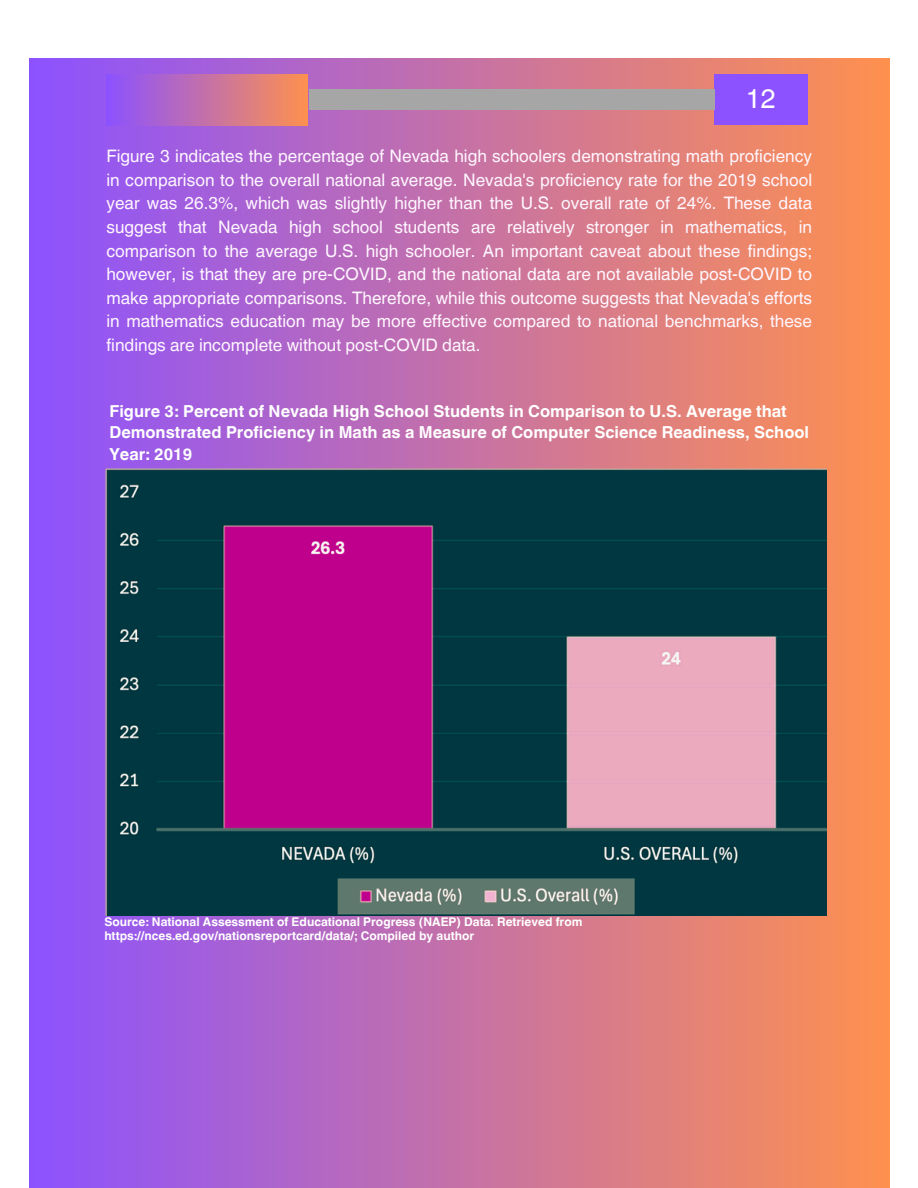
<style>
.page{position:relative;width:918px;height:1188px;background:#fff}
.page>*{position:absolute;margin:0;border:0;box-sizing:border-box;transform-origin:0 0}
.t1{font:26.85px "Helvetica World";color:#fff}
.t2{font:17.25px/23.7px "Helvetica World";color:#fff6ff;text-align:justify}
.t3{font:700 16.5px/21.3px "Helvetica World";color:#fff}
.t4{font:700 12px "Helvetica World";color:#fff}
</style>
<div class="page">
<div style="left:29px;top:59px;width:860px;height:1129px;background:linear-gradient(to right,#8b52ff,#fd904f)"></div>
<div style="left:106px;top:75px;width:202px;height:50px;background:linear-gradient(to right,#8c52ff,#fd9050)"></div>
<div style="left:714px;top:74px;width:94px;height:50px;background:#8c52ff"></div>
<div style="left:309px;top:89px;width:406px;height:20px;background:#a6a6a6"></div>
<img style="left:104px;top:468px;width:723px;height:447px">
<h1 class="t1" style="left:746px;top:83px;width:31px">12</h1>
<p class="t2" style="left:106px;top:144px;width:707px">Figure 3 indicates the percentage of Nevada high schoolers demonstrating math proficiency in comparison to the overall national average. Nevada's proficiency rate for the 2019 school year was 26.3%, which was slightly higher than the U.S. overall rate of 24%. These data suggest that Nevada high school students are relatively stronger in mathematics, in comparison to the average U.S. high schooler. An important caveat about these findings; however, is that they are pre-COVID, and the national data are not available post-COVID to make appropriate comparisons. Therefore, while this outcome suggests that Nevada's efforts in mathematics education may be more effective compared to national benchmarks, these findings are incomplete without post-COVID data.</p>
<p class="t3" style="left:109px;top:399px;width:701px">Figure 3: Percent of Nevada High School Students in Comparison to U.S. Average that<br>Demonstrated Proficiency in Math as a Measure of Computer Science Readiness, School<br>Year: 2019</p>
<p class="t4" style="left:104px;top:912px;width:480px">Source: National Assessment of Educational Progress (NAEP) Data. Retrieved from</p>
<p class="t4" style="left:104px;top:926px;width:371px">https://nces.ed.gov/nationsreportcard/data/; Compiled by author</p>
</div>
